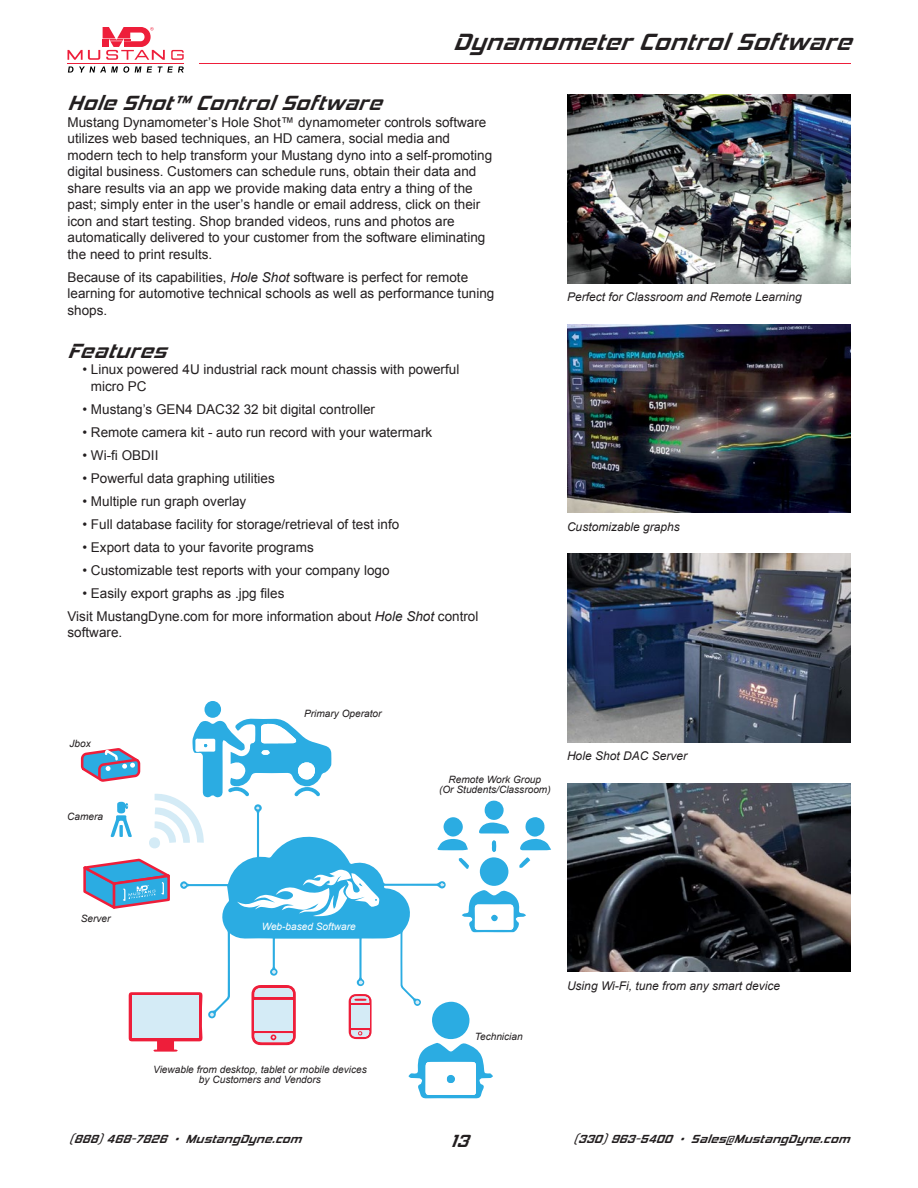
<style>
.page{position:relative;width:918px;height:1188px;background:#fff}
.page>*{position:absolute;margin:0;border:0;box-sizing:border-box;transform-origin:0 0}
.t1{font:italic 700 24px "Hemi Head Rg";letter-spacing:.03em;color:#231f20}
.t2{font:italic 700 21px "Hemi Head Rg";letter-spacing:.03em;color:#231f20}
.t3{font:italic 700 18px "Hemi Head Rg";color:#231f20}
.t4{font:13.5px/16.5px "Arial";color:#231f20}
.t5{font:italic 12px "Arial";color:#231f20}
.t6{font:italic 700 12px "Hemi Head Rg";letter-spacing:.03em;color:#231f20}
.t7{font:italic 10.05px/10.1px "Arial";color:#231f20;text-align:center}
.t8{font:italic 10.05px "Arial";color:#fff}
.s1{font-style:italic}
</style>
<div class="page">
<svg style="left:68px;top:27px;width:116px;height:33px"></svg>
<hr style="left:68px;top:63px;width:116px;height:1px;background:#ee1e3a">
<hr style="left:199px;top:63px;width:651px;height:1px;background:#ee1e3a">
<svg style="left:68px;top:66px;width:61px;height:7px"></svg>
<svg style="left:135px;top:66px;width:6px;height:7px"></svg>
<svg style="left:147px;top:66px;width:5px;height:7px"></svg>
<svg style="left:158px;top:66px;width:26px;height:7px"></svg>
<svg style="left:208px;top:850px;width:238px;height:168px"></svg>
<svg style="left:129px;top:992px;width:74px;height:60px"></svg>
<div style="left:132px;top:996px;width:67px;height:42px;background:#d4ebf6"></div>
<div style="left:480px;top:857px;width:29px;height:29px;background:#2bace2;border-radius:50%"></div>
<div style="left:444px;top:817px;width:19px;height:20px;background:#2bace2;border-radius:50%"></div>
<div style="left:485px;top:800px;width:19px;height:20px;background:#2bace2;border-radius:50%"></div>
<svg style="left:520px;top:817px;width:31px;height:33px"></svg>
<svg style="left:437px;top:839px;width:31px;height:11px"></svg>
<svg style="left:479px;top:822px;width:31px;height:12px"></svg>
<svg style="left:519px;top:857px;width:11px;height:11px"></svg>
<svg style="left:459px;top:858px;width:10px;height:11px"></svg>
<svg style="left:492px;top:840px;width:4px;height:12px"></svg>
<svg style="left:462px;top:890px;width:64px;height:42px"></svg>
<div style="left:432px;top:1002px;width:38px;height:37px;background:#2bace2;border-radius:50%"></div>
<svg style="left:408px;top:1043px;width:85px;height:55px"></svg>
<div style="left:204px;top:701px;width:17px;height:17px;background:#2bace2;border-radius:50%"></div>
<svg style="left:210px;top:1013px;width:4px;height:4px"></svg>
<svg style="left:272px;top:970px;width:4px;height:4px"></svg>
<svg style="left:359px;top:981px;width:4px;height:3px"></svg>
<svg style="left:415px;top:1000px;width:4px;height:4px"></svg>
<svg style="left:349px;top:994px;width:23px;height:45px"></svg>
<div style="left:491px;top:915px;width:7px;height:6px;background:#2bace2;border-radius:50%"></div>
<div style="left:447px;top:1075px;width:8px;height:8px;background:#2bace2;border-radius:50%"></div>
<svg style="left:81px;top:719px;width:298px;height:197px"></svg>
<svg style="left:251px;top:985px;width:45px;height:60px;background:#ddb4c3"></svg>
<img style="left:567px;top:94px;width:283px;height:190px">
<img style="left:567px;top:324px;width:283px;height:189px">
<img style="left:567px;top:554px;width:283px;height:188px">
<img style="left:567px;top:783px;width:283px;height:189px">
<h1 class="t1" style="left:453px;top:28px;width:404px">Dynamometer Control Software</h1>
<h2 class="t2" style="left:68px;top:90px;width:320px">Hole Shot™ Control Software</h2>
<p class="t4" style="left:68px;top:114px;width:426px">Mustang Dynamometer’s Hole Shot™ dynamometer controls software utilizes web based techniques, an HD camera, social media and modern tech to help transform your Mustang dyno into a self-promoting digital business. Customers can schedule runs, obtain their data and share results via an app we provide making data entry a thing of the past; simply enter in the user’s handle or email address, click on their icon and start testing. Shop branded videos, runs and photos are automatically delivered to your customer from the software eliminating the need to print results.</p>
<p class="t4" style="left:68px;top:269px;width:428px">Because of its capabilities, <span class="s1">Hole Shot</span> software is perfect for remote learning for automotive technical schools as well as performance tuning shops.</p>
<h2 class="t2" style="left:68px;top:338px;width:104px">Features</h2>
<p class="t4" style="left:91px;top:361px;width:370px;text-indent:-8px">• Linux powered 4U industrial rack mount chassis with powerful micro PC</p>
<p class="t4" style="left:82px;top:401px;width:294px">• Mustang’s GEN4 DAC32 32 bit digital controller</p>
<p class="t4" style="left:82px;top:424px;width:351px">• Remote camera kit - auto run record with your watermark</p>
<p class="t4" style="left:82px;top:447px;width:77px">• Wi-fi OBDII</p>
<p class="t4" style="left:82px;top:470px;width:194px">• Powerful data graphing utilities</p>
<p class="t4" style="left:82px;top:493px;width:165px">• Multiple run graph overlay</p>
<p class="t4" style="left:82px;top:516px;width:318px">• Full database facility for storage/retrieval of test info</p>
<p class="t4" style="left:82px;top:539px;width:233px">• Export data to your favorite programs</p>
<p class="t4" style="left:82px;top:562px;width:309px">• Customizable test reports with your company logo</p>
<p class="t4" style="left:68px;top:582px;width:412px;line-height:23px;text-indent:15px">• Easily export graphs as .jpg files<br>Visit MustangDyne.com for more information about <span class="s1">Hole Shot</span> control</p>
<p class="t4" style="left:68px;top:624px;width:56px">software.</p>
<p class="t5" style="left:567px;top:289px;width:236px">Perfect for Classroom and Remote Learning</p>
<p class="t5" style="left:567px;top:519px;width:114px">Customizable graphs</p>
<p class="t7" style="left:70px;top:738px;width:23px">Jbox</p>
<p class="t7" style="left:67px;top:811px;width:37px">Camera</p>
<p class="t7" style="left:304px;top:709px;width:79px">Primary Operator</p>
<p class="t7" style="left:439px;top:774px;width:113px">Remote Work Group<br>(Or Students/Classroom)</p>
<p class="t5" style="left:567px;top:748px;width:122px">Hole Shot DAC Server</p>
<p class="t7" style="left:81px;top:913px;width:31px">Server</p>
<p class="t8" style="left:262px;top:920px;width:96px">Web-based Software</p>
<p class="t7" style="left:153px;top:1065px;width:215px">Viewable from desktop, tablet or mobile devices by Customers and Vendors</p>
<p class="t7" style="left:475px;top:1032px;width:49px">Technician</p>
<p class="t5" style="left:567px;top:978px;width:215px">Using Wi-Fi, tune from any smart device</p>
<p class="t6" style="left:69px;top:1132px;width:236px">(888) 468 -7826 • MustangDyne.com</p>
<h3 class="t3" style="left:450px;top:1130px;width:19px">13</h3>
<p class="t6" style="left:573px;top:1132px;width:280px">(330) 963 -5400 • Sales@MustangDyne.com</p>
</div>
